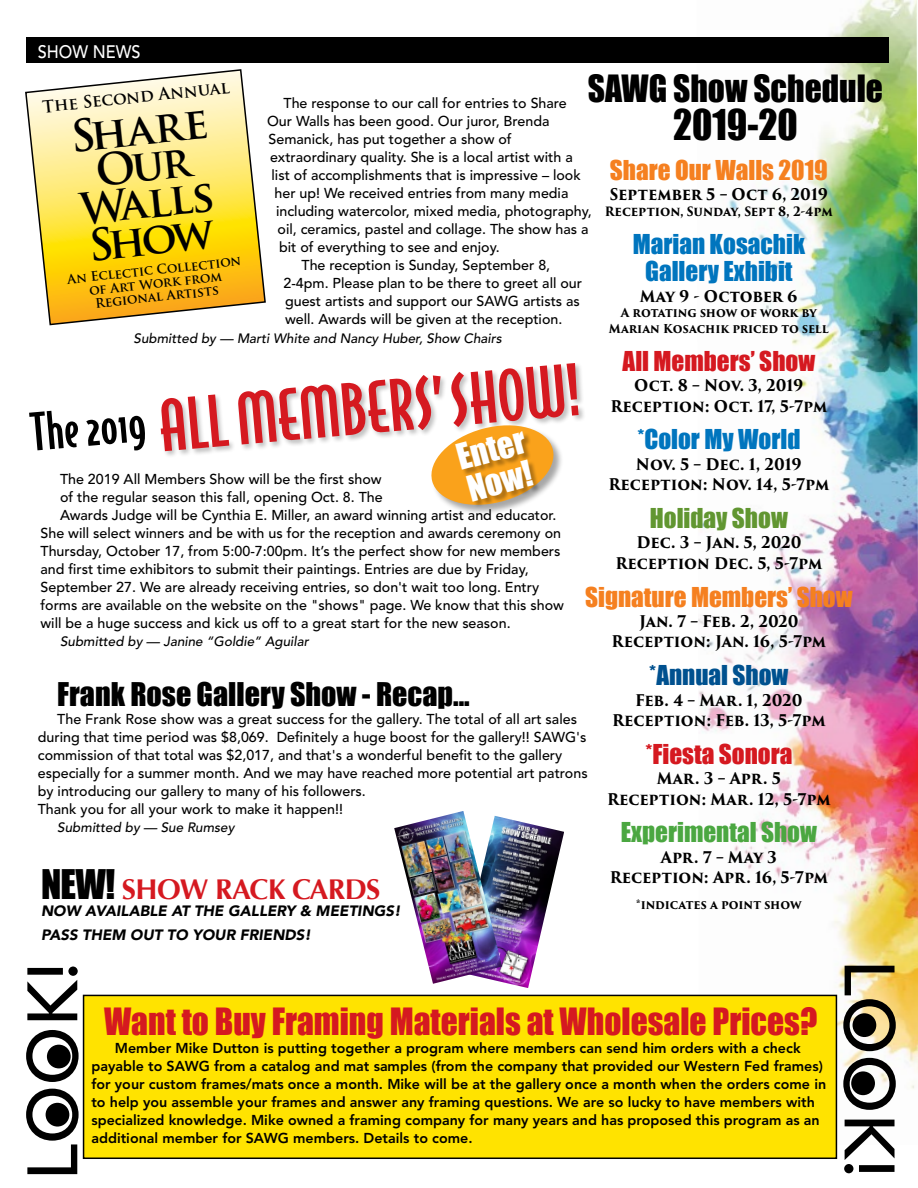
<style>
.page{position:relative;width:918px;height:1188px;background:#fff}
.page>*{position:absolute;margin:0;border:0;box-sizing:border-box;transform-origin:0 0}
.t1{font:500 70.5px "Avenir LT Std";color:#000}
.t2{font:67.5px "Bodega Sans Medium Oldstyle";color:#d51920}
.t3{font:49.5px "Bodega Sans Medium Oldstyle";color:#000}
.t4{font:700 42.75px/36.8px "Trajan Pro";color:#000;text-align:center}
.t5{font:39px "Impact";color:#000}
.t6{font:34.5px "Impact";color:#d51920}
.t7{font:34.5px "Impact";color:#000}
.t8{font:33px/33px "Impact";color:#fff}
.t9{font:30px "Impact";color:#000}
.t10{font:700 28.5px "Optima";letter-spacing:-.02em;color:#d51920}
.t11{font:25.2px/27px "Impact";color:#0075be;text-align:center}
.t12{font:25.2px "Impact";color:#f58020}
.t13{font:25.2px "Impact";color:#d51920}
.t14{font:25.2px "Impact";color:#4ba741}
.t15{font:25.2px "Impact";color:#619631}
.t16{font:25.2px "Impact";color:#00518f}
.t17{font:500 18px "Avenir LT Std";color:#fff;scale:.91 1}
.t18{font:700 16.5px "Trajan Pro";color:#000}
.t19{font:700 15.75px/20.4px "Trajan Pro 3";color:#000;text-align:center;scale:.95 1}
.t20{font:italic 900 15px/24px "Avenir";color:#000}
.t21{font:500 14.25px/18px "Avenir LT Std";color:#000}
.t22{font:800 14.25px/18px "Avenir LT Std";color:#000}
.t23{font:italic 500 13.5px "Avenir LT Std";color:#000}
.t24{font:700 12.75px/13.5px "Trajan Pro";color:#000;text-align:center}
.t25{font:700 12.6px "Trajan Pro 3";letter-spacing:-.005em;color:#000;scale:.95 1}
.t26{font:700 12px/15.8px "Trajan Pro 3";letter-spacing:-.01em;color:#000;text-align:center;scale:.95 1}
.s1{font-family:"Impact";font-weight:400;font-size:37.5px;color:#000}
</style>
<div class="page">
<img style="left:502px;top:817px;width:62px;height:171px">
<svg style="left:25px;top:69px;width:241px;height:257px"></svg>
<img style="left:697px;top:0;width:221px;height:1145px">
<div style="left:84px;top:995px;width:752px;height:163px;background:#ffe300"></div>
<div style="left:83px;top:995px;width:754px;height:164px;border:2px solid #000"></div>
<div style="left:26px;top:37px;width:863px;height:26px;background:#000"></div>
<div style="left:159px;top:362px;width:427px;height:97px;background:#000;opacity:.25"></div>
<div style="left:431px;top:425px;width:133px;height:91px;background:#000;opacity:.35"></div>
<svg style="left:427px;top:420px;width:131px;height:90px"></svg>
<div style="left:456px;top:432px;width:85px;height:77px;background:#000;opacity:.3"></div>
<div style="left:46px;top:1103px;width:23px;height:24px;background:#000;border-radius:50%"></div>
<div style="left:47px;top:1045px;width:24px;height:23px;background:#000;border-radius:50%"></div>
<div style="left:853px;top:1013px;width:23px;height:24px;background:#000;border-radius:50%"></div>
<div style="left:851px;top:1071px;width:24px;height:24px;background:#000;border-radius:50%"></div>
<img style="left:394px;top:811px;width:108px;height:173px">
<p class="t17" style="left:38px;top:41px;width:114px">SHOW NEWS</p>
<h3 class="t7" style="left:588px;top:62px;width:297px">SAWG Show Schedule</h3>
<h3 class="t5" style="left:673px;top:94px;width:126px">2019-20</h3>
<p class="t18" style="left:42px;top:96px;width:189px;rotate:-6deg">The Second Annual</p>
<h3 class="t4" style="left:69px;top:119px;width:139px;rotate:-6deg">Share<br>Our<br>Walls<br>Show</h3>
<p class="t21" style="left:284px;top:94px;width:285px">The response to our call for entries to Share</p>
<p class="t21" style="left:267px;top:112px;width:284px">Our Walls has been good. Our juror, Brenda</p>
<p class="t21" style="left:269px;top:130px;width:245px">Semanick, has put together a show of</p>
<p class="t21" style="left:270px;top:148px;width:304px">extraordinary quality. She is a local artist with a</p>
<p class="t21" style="left:272px;top:166px;width:311px">list of accomplishments that is impressive – look</p>
<p class="t21" style="left:275px;top:184px;width:295px">her up! We received entries from many media</p>
<p class="t21" style="left:276px;top:202px;width:317px">including watercolor, mixed media, photography,</p>
<p class="t21" style="left:278px;top:220px;width:312px">oil, ceramics, pastel and collage. The show has a</p>
<p class="t21" style="left:279px;top:238px;width:222px">bit of everything to see and enjoy.</p>
<p class="t21" style="left:302px;top:256px;width:250px">The reception is Sunday, September 8,</p>
<p class="t21" style="left:284px;top:274px;width:300px">2-4pm. Please plan to be there to greet all our</p>
<p class="t21" style="left:285px;top:292px;width:296px">guest artists and support our SAWG artists as</p>
<p class="t21" style="left:285px;top:310px;width:279px">well. Awards will be given at the reception.</p>
<p class="t23" style="left:134px;top:331px;width:370px">Submitted by — Marti White and Nancy Huber, Show Chairs</p>
<h3 class="t12" style="left:610px;top:150px;width:220px">Share Our Walls 2019</h3>
<p class="t19" style="left:610px;top:185px;width:231px">September 5 – Oct 6, 2019</p>
<p class="t25" style="left:605px;top:202px;width:241px">Reception, Sunday, Sept 8, 2-4pm</p>
<h3 class="t11" style="left:633px;top:230px;width:174px">Marian Kosachik<br>Gallery Exhibit</h3>
<p class="t19" style="left:640px;top:287px;width:168px">May 9 - October 6</p>
<p class="t26" style="left:609px;top:305px;width:233px">A rotating show of work by<br>Marian Kosachik priced to sell</p>
<h3 class="t13" style="left:623px;top:341px;width:194px">All Members’ Show</h3>
<p class="t19" style="left:610px;top:376px;width:230px">Oct. 8 – Nov. 3, 2019<br>Reception: Oct. 17, 5-7pm</p>
<h3 class="t11" style="left:637px;top:425px;width:165px">*Color My World</h3>
<p class="t19" style="left:609px;top:454px;width:234px">Nov. 5 – Dec. 1, 2019<br>Reception: Nov. 14, 5-7pm</p>
<h3 class="t15" style="left:650px;top:498px;width:139px">Holiday Show</h3>
<p class="t19" style="left:615px;top:533px;width:219px">Dec. 3 – Jan. 5, 2020<br>Reception Dec. 5, 5-7pm</p>
<h3 class="t12" style="left:585px;top:577px;width:269px">Signature Members’ Show</h3>
<p class="t19" style="left:612px;top:612px;width:227px">Jan. 7 – Feb. 2, 2020<br>Reception: Jan. 16, 5-7pm</p>
<h3 class="t16" style="left:649px;top:656px;width:141px">*Annual Show</h3>
<p class="t19" style="left:612px;top:690px;width:226px">Feb. 4 – Mar. 1, 2020<br>Reception: Feb. 13, 5-7pm</p>
<h3 class="t13" style="left:645px;top:734px;width:149px">*Fiesta Sonora</h3>
<p class="t19" style="left:607px;top:769px;width:237px">Mar. 3 – Apr. 5<br>Reception: Mar. 12, 5-7pm</p>
<h3 class="t14" style="left:621px;top:813px;width:198px">Experimental Show</h3>
<p class="t19" style="left:610px;top:847px;width:231px">Apr. 7 – May 3<br>Reception: Apr. 16, 5-7pm</p>
<p class="t26" style="left:636px;top:897px;width:176px">*indicates a point show</p>
<p class="t24" style="left:67px;top:272px;width:176px;rotate:-6deg">An Eclectic Collection of Art Work from<br>Regional Artists</p>
<h2 class="t2" style="left:156px;top:386px;width:424px;rotate:-5deg">ALL MEMBERS’ SHOW!</h2>
<h3 class="t3" style="left:28px;top:403px;width:117px;rotate:-5deg">The 2019</h3>
<h3 class="t8" style="left:453px;top:441px;width:71px;rotate:-15deg">Enter<br>Now!</h3>
<p class="t21" style="left:60px;top:470px;width:323px">The 2019 All Members Show will be the first show</p>
<p class="t21" style="left:60px;top:488px;width:324px">of the regular season this fall, opening Oct. 8. The</p>
<p class="t21" style="left:60px;top:506px;width:498px">Awards Judge will be Cynthia E. Miller, an award winning artist and educator.</p>
<p class="t21" style="left:41px;top:524px;width:522px">She will select winners and be with us for the reception and awards ceremony on</p>
<p class="t21" style="left:41px;top:542px;width:522px">Thursday, October 17, from 5:00-7:00pm. It’s the perfect show for new members</p>
<p class="t21" style="left:41px;top:560px;width:490px">and first time exhibitors to submit their paintings. Entries are due by Friday,</p>
<p class="t21" style="left:41px;top:578px;width:500px">September 27. We are already receiving entries, so don't wait too long. Entry</p>
<p class="t21" style="left:41px;top:596px;width:525px">forms are available on the website on the "shows" page. We know that this show</p>
<p class="t21" style="left:41px;top:614px;width:472px">will be a huge success and kick us off to a great start for the new season.</p>
<p class="t23" style="left:60px;top:633px;width:250px">Submitted by — Janine “Goldie” Aguilar</p>
<h3 class="t9" style="left:57px;top:671px;width:414px">Frank Rose Gallery Show - Recap...</h3>
<p class="t21" style="left:38px;top:711px;width:551px;text-indent:19px">The Frank Rose show was a great success for the gallery. The total of all art sales during that time period was $8,069. Definitely a huge boost for the gallery!! SAWG's commission of that total was $2,017, and that's a wonderful benefit to the gallery especially for a summer month. And we may have reached more potential art patrons by introducing our gallery to many of his followers.<br>Thank you for all your work to make it happen!!</p>
<p class="t23" style="left:57px;top:820px;width:179px">Submitted by — Sue Rumsey</p>
<h3 class="t10" style="left:41px;top:873px;width:341px"><span class="s1">NEW!</span> SHOW RACK CARDS</h3>
<p class="t20" style="left:41px;top:898px;width:361px">NOW AVAILABLE AT THE GALLERY &amp; MEETINGS!<br>PASS THEM OUT TO YOUR FRIENDS!</p>
<h1 class="t1" style="left:12px;top:1181px;width:221px;rotate:-90deg">LOOK!</h1>
<h1 class="t1" style="left:910px;top:959px;width:221px;rotate:90deg">LOOK!</h1>
<h3 class="t6" style="left:104px;top:995px;width:715px">Want to Buy Framing Materials at Wholesale Prices?</h3>
<p class="t22" style="left:91px;top:1039px;width:736px;text-indent:23px">Member Mike Dutton is putting together a program where members can send him orders with a check payable to SAWG from a catalog and mat samples (from the company that provided our Western Fed frames) for your custom frames/mats once a month. Mike will be at the gallery once a month when the orders come in to help you assemble your frames and answer any framing questions. We are so lucky to have members with specialized knowledge. Mike owned a framing company for many years and has proposed this program as an additional member for SAWG members. Details to come.</p>
</div>
